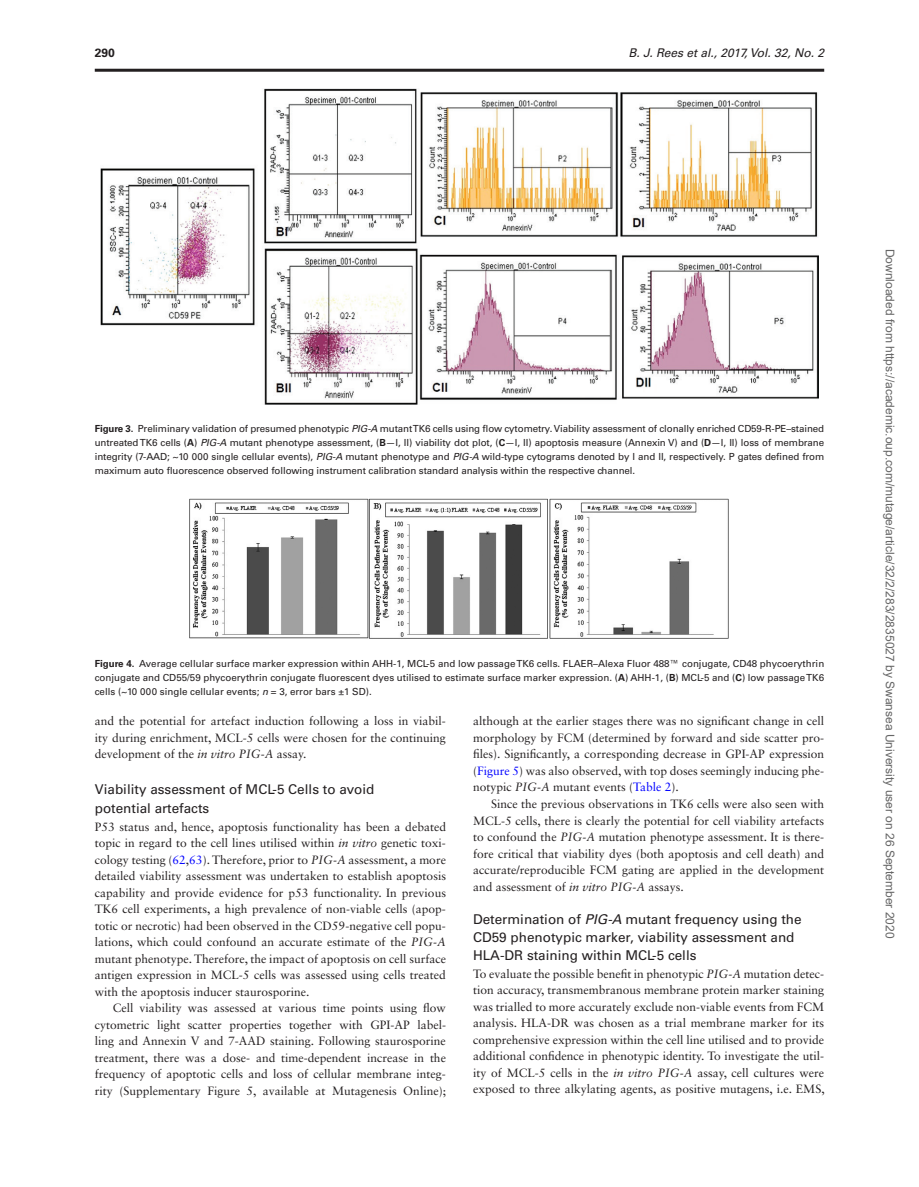
<style>
.page{position:relative;width:919px;height:1187px;background:#fff}
.page>*{position:absolute;margin:0;border:0;box-sizing:border-box;transform-origin:0 0}
.t1{font:13.5px/18px "Univers LT Std";color:#231f20}
.t2{font:12px/16.5px "Sabon LT Std";color:#231f20;text-align:justify}
.t3{font:12px "Arial";color:#666}
.t4{font:italic 12px "Univers LT Std";color:#231f20}
.t5{font:700 12px "Univers LT Std";color:#231f20}
.t6{font:9.75px/14.2px "Univers LT Std";letter-spacing:-.01em;color:#231f20;text-align:justify}
.s1{font-weight:700}
.s2{font-style:italic}
.s3{color:#00f}
</style>
<div class="page">
<img style="left:189px;top:498px;width:540px;height:141px">
<img style="left:101px;top:88px;width:717px;height:316px">
<hr style="left:95px;top:69px;width:729px;height:3px;background:#231f20">
<p class="t5" style="left:95px;top:45px;width:22px">290</p>
<p class="t4" style="left:628px;top:45px;width:197px">B. J. Rees et al., 2017, Vol. 32, No. 2</p>
<p class="t6" style="left:95px;top:421px;width:731px"><span class="s1">Figure 3.</span> Preliminary validation of presumed phenotypic <span class="s2">PIG-A</span> mutant TK6 cells using flow cytometry. Viability assessment of clonally enriched CD59-R-PE–stained untreated TK6 cells (<span class="s1">A</span>) <span class="s2">PIG-A</span> mutant phenotype assessment, (<span class="s1">B</span>—I, II) viability dot plot, (<span class="s1">C</span>—I, II) apoptosis measure (Annexin V) and (<span class="s1">D</span>—I, II) loss of membrane integrity (7-AAD; ~10 000 single cellular events), <span class="s2">PIG-A</span> mutant phenotype and <span class="s2">PIG-A</span> wild-type cytograms denoted by I and II, respectively. P gates defined from maximum auto fluorescence observed following instrument calibration standard analysis within the respective channel.</p>
<p class="t6" style="left:95px;top:656px;width:731px"><span class="s1">Figure 4.</span> Average cellular surface marker expression within AHH-1, MCL-5 and low passage TK6 cells. FLAER–Alexa Fluor 488™ conjugate, CD48 phycoerythrin conjugate and CD55/59 phycoerythrin conjugate fluorescent dyes utilised to estimate surface marker expression. (<span class="s1">A</span>) AHH-1, (<span class="s1">B</span>) MCL-5 and (<span class="s1">C</span>) low passage TK6 cells (~10 000 single cellular events; <span class="s2">n</span> = 3, error bars ±1 SD).</p>
<p class="t2" style="left:95px;top:712px;width:352px">and the potential for artefact induction following a loss in viabil&shy;ity during enrichment, MCL-5 cells were chosen for the continuing development of the <span class="s2">in vitro PIG-A</span> assay.</p>
<p class="t1" style="left:95px;top:780px;width:281px">Viability assessment of MCL-5 Cells to avoid potential artefacts</p>
<p class="t2" style="left:95px;top:817px;width:353px">P53 status and, hence, apoptosis functionality has been a debated topic in regard to the cell lines utilised within <span class="s2">in vitro</span> genetic toxi&shy;cology testing (<span class="s3">62</span>,<span class="s3">63</span>). Therefore, prior to <span class="s2">PIG-A</span> assessment, a more detailed viability assessment was undertaken to establish apoptosis capability and provide evidence for p53 functionality. In previous TK6 cell experiments, a high prevalence of non-viable cells (apop&shy;totic or necrotic) had been observed in the CD59-negative cell popu&shy;lations, which could confound an accurate estimate of the <span class="s2">PIG-A </span>mutant phenotype. Therefore, the impact of apoptosis on cell surface antigen expression in MCL-5 cells was assessed using cells treated with the apoptosis inducer staurosporine.</p>
<p class="t2" style="left:95px;top:999px;width:353px;text-indent:18px">Cell viability was assessed at various time points using flow cytometric light scatter properties together with GPI-AP label&shy;ling and Annexin V and 7-AAD staining. Following staurosporine treatment, there was a dose- and time-dependent increase in the frequency of apoptotic cells and loss of cellular membrane integ&shy;rity (Supplementary Figure 5, available at Mutagenesis Online);</p>
<p class="t2" style="left:473px;top:712px;width:353px">although at the earlier stages there was no significant change in cell morphology by FCM (determined by forward and side scatter pro&shy;files). Significantly, a corresponding decrease in GPI-AP expression (<span class="s3">Figure 5</span>) was also observed, with top doses seemingly inducing phe&shy;notypic <span class="s2">PIG-A</span> mutant events (<span class="s3">Table 2</span>).</p>
<p class="t2" style="left:473px;top:795px;width:353px;text-indent:18px">Since the previous observations in TK6 cells were also seen with MCL-5 cells, there is clearly the potential for cell viability artefacts to confound the <span class="s2">PIG-A</span> mutation phenotype assessment. It is there&shy;fore critical that viability dyes (both apoptosis and cell death) and accurate/reproducible FCM gating are applied in the development and assessment of <span class="s2">in vitro PIG-A</span> assays.</p>
<p class="t1" style="left:473px;top:909px;width:330px">Determination of <span class="s2">PIG-A</span> mutant frequency using the<br>CD59 phenotypic marker, viability assessment and<br>HLA-DR staining within MCL-5 cells</p>
<p class="t2" style="left:473px;top:964px;width:353px">To evaluate the possible benefit in phenotypic <span class="s2">PIG-A</span> mutation detec&shy;tion accuracy, transmembranous membrane protein marker staining was trialled to more accurately exclude non-viable events from FCM analysis. HLA-DR was chosen as a trial membrane marker for its comprehensive expression within the cell line utilised and to provide additional confidence in phenotypic identity. To investigate the util&shy;ity of MCL-5 cells in the <span class="s2">in vitro PIG-A</span> assay, cell cultures were exposed to three alkylating agents, as positive mutagens, i.e. EMS,</p>
<p class="t3" style="left:894px;top:248px;width:691px;rotate:90deg">Downloaded from https://academic.oup.com/mutage/article/32/2/283/2835027 by Swansea University user on 26 September 2020</p>
</div>
